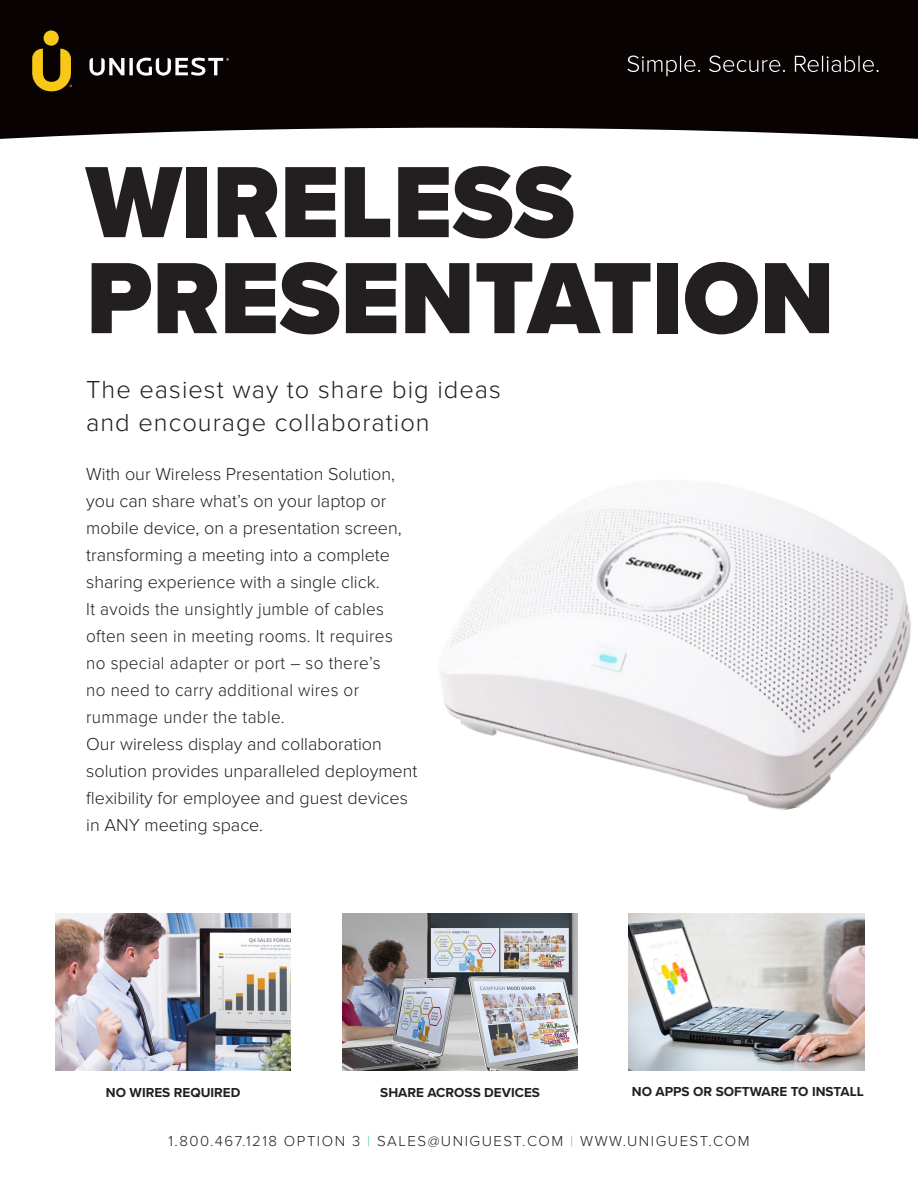
<style>
.page{position:relative;width:918px;height:1188px;background:#fff}
.page>*{position:absolute;margin:0;border:0;box-sizing:border-box;transform-origin:0 0}
.t1{font:900 105px "Proxima Nova";color:#231f20;scale:.95 1}
.t2{font:300 25.5px "Proxima Nova";letter-spacing:.04em;color:#231f20}
.t3{font:300 18px/27px "Proxima Nova";color:#231f20}
.t4{font:300 15px "Proxima Nova";letter-spacing:.1em;color:#231f20}
.t5{font:700 13.5px "Proxima Nova";color:#231f20}
.s1{color:#5ac4bd}
</style>
<div class="page">
<img style="left:440px;top:489px;width:471px;height:322px">
<div style="left:0;top:0;width:918px;height:139px;background:#080302"></div>
<svg style="left:627px;top:56px;width:252px;height:20px;background:#2d2828"></svg>
<svg style="left:90px;top:58px;width:139px;height:18px"></svg>
<svg style="left:32px;top:30px;width:40px;height:61px;background:#735b0a"></svg>
<img style="left:56px;top:914px;width:235px;height:156px">
<img style="left:342px;top:914px;width:236px;height:156px">
<img style="left:629px;top:914px;width:235px;height:156px">
<p class="t1" style="left:86px;top:124px;width:516px">WIRELESS</p>
<p class="t1" style="left:86px;top:220px;width:789px">PRESENTATION</p>
<p class="t2" style="left:86px;top:374px;width:416px">The easiest way to share big ideas</p>
<p class="t2" style="left:86px;top:407px;width:345px">and encourage collaboration</p>
<p class="t3" style="left:86px;top:461px;width:317px">With our Wireless Presentation Solution, you can share what’s on your laptop or mobile device, on a presentation screen, transforming a meeting into a complete sharing experience with a single click.<br>It avoids the unsightly jumble of cables often seen in meeting rooms. It requires no special adapter or port – so there’s no need to carry additional wires or rummage under the table.</p>
<p class="t3" style="left:86px;top:731px;width:333px">Our wireless display and collaboration solution provides unparalleled deployment flexibility for employee and guest devices in ANY meeting space.</p>
<p class="t5" style="left:106px;top:1083px;width:136px">NO WIRES REQUIRED</p>
<p class="t5" style="left:380px;top:1083px;width:161px">SHARE ACROSS DEVICES</p>
<p class="t5" style="left:632px;top:1081px;width:233px">NO APPS OR SOFTWARE TO INSTALL</p>
<p class="t4" style="left:168px;top:1132px;width:583px">1.800.467.1218 OPTION 3 <span class="s1">|</span> SALES@UNIGUEST.COM <span class="s1">|</span> WWW.UNIGUEST.COM</p>
</div>
